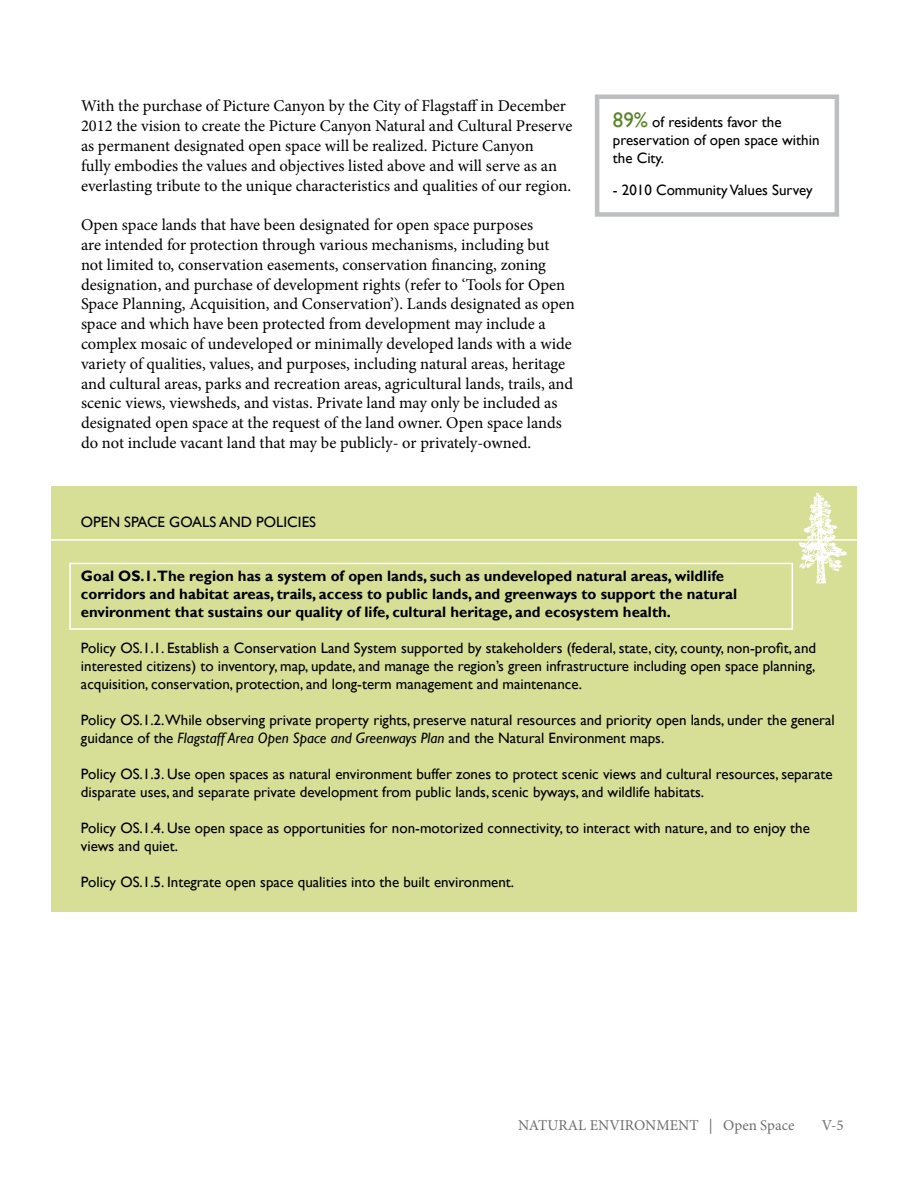
<style>
.page{position:relative;width:918px;height:1188px;background:#fff}
.page>*{position:absolute;margin:0;border:0;box-sizing:border-box;transform-origin:0 0}
.t1{font:16.5px/19.8px "Minion Pro";color:#000}
.t2{font:15px/18px "Gill Sans";color:#000}
.t3{font:700 15px/18px "Gill Sans";color:#000}
.t4{font:15px "Minion Pro";color:#6d6e71}
.s1{font-size:21px;color:#598527}
.s2{font-style:italic}
</style>
<div class="page">
<div style="left:595px;top:94px;width:244px;height:123px;border:4px solid #bcbec0"></div>
<div style="left:51px;top:486px;width:806px;height:426px;background:#d7df97"></div>
<hr style="left:27px;top:539px;width:850px;height:2px;background:#fff">
<div style="left:69px;top:563px;width:724px;height:67px;border:2px solid #fff"></div>
<svg style="left:798px;top:493px;width:49px;height:90px"></svg>
<p class="t1" style="left:81px;top:96px;width:493px">With the purchase of Picture Canyon by the City of Flagstaff in December 2012 the vision to create the Picture Canyon Natural and Cultural Preserve as permanent designated open space will be realized. Picture Canyon<br>fully embodies the values and objectives listed above and will serve as an everlasting tribute to the unique characteristics and qualities of our region.</p>
<p class="t1" style="left:81px;top:215px;width:496px">Open space lands that have been designated for open space purposes<br>are intended for protection through various mechanisms, including but not limited to, conservation easements, conservation financing, zoning designation, and purchase of development rights (refer to ‘Tools for Open Space Planning, Acquisition, and Conservation’). Lands designated as open space and which have been protected from development may include a complex mosaic of undeveloped or minimally developed lands with a wide variety of qualities, values, and purposes, including natural areas, heritage and cultural areas, parks and recreation areas, agricultural lands, trails, and scenic views, viewsheds, and vistas. Private land may only be included as designated open space at the request of the land owner. Open space lands do not include vacant land that may be publicly- or privately-owned.</p>
<p class="t2" style="left:81px;top:513px;width:237px">OPEN SPACE GOALS AND POLICIES</p>
<p class="t2" style="left:613px;top:113px;width:208px"><span class="s1">89%</span> of residents favor the preservation of open space within the City.</p>
<p class="t2" style="left:613px;top:181px;width:201px">- 2010 Community Values Survey</p>
<p class="t3" style="left:81px;top:567px;width:658px">Goal OS.1.The region has a system of open lands, such as undeveloped natural areas, wildlife corridors and habitat areas, trails, access to public lands, and greenways to support the natural environment that sustains our quality of life, cultural heritage, and ecosystem health.</p>
<p class="t2" style="left:81px;top:639px;width:737px;text-align:justify">Policy OS.1.1. Establish a Conservation Land System supported by stakeholders (federal, state, city, county, non-profit, and interested citizens) to inventory, map, update, and manage the region’s green infrastructure including open space planning, acquisition, conservation, protection, and long-term management and maintenance.</p>
<p class="t2" style="left:81px;top:711px;width:756px">Policy OS.1.2.While observing private property rights, preserve natural resources and priority open lands, under the general guidance of the <span class="s2">Flagstaff Area Open Space and Greenways Plan</span> and the Natural Environment maps.</p>
<p class="t2" style="left:81px;top:765px;width:753px">Policy OS.1.3. Use open spaces as natural environment buffer zones to protect scenic views and cultural resources, separate disparate uses, and separate private development from public lands, scenic byways, and wildlife habitats.</p>
<p class="t2" style="left:81px;top:819px;width:730px">Policy OS.1.4. Use open space as opportunities for non-motorized connectivity, to interact with nature, and to enjoy the views and quiet.</p>
<p class="t2" style="left:81px;top:873px;width:435px">Policy OS.1.5. Integrate open space qualities into the built environment.</p>
<p class="t4" style="left:518px;top:1115px;width:278px">NATURAL ENVIRONMENT | Open Space</p>
<p class="t4" style="left:822px;top:1115px;width:24px">V-5</p>
</div>
